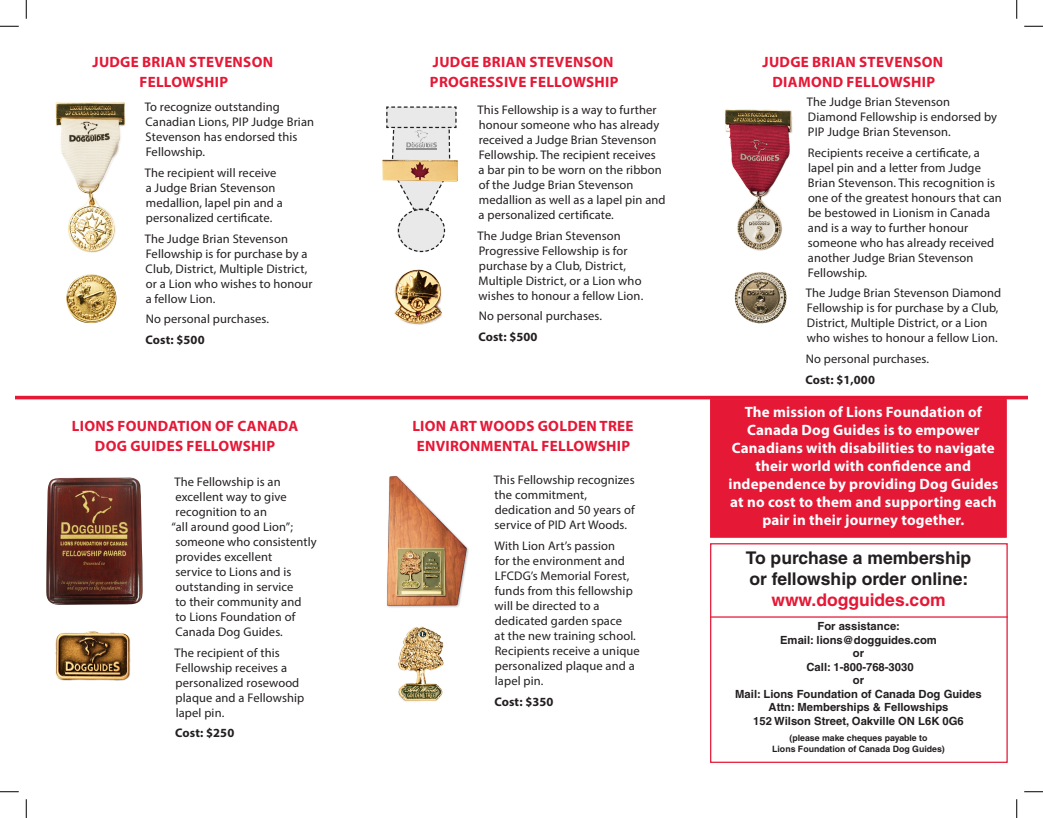
<style>
.page{position:relative;width:1043px;height:818px;background:#fff}
.page>*{position:absolute;margin:0;border:0;box-sizing:border-box;transform-origin:0 0}
.t1{font:700 17.5px "Helvetica CE";color:#231f20}
.t2{font:700 17.5px "Helvetica CE";color:#e51836}
.t3{font:700 15px/18px "Myriad Pro";letter-spacing:.01em;color:#fff;text-align:center}
.Shout_Titles{font:700 15px/20px "Myriad Pro";letter-spacing:.02em;color:#e51836}
.t4{font:12.5px/15px "Myriad Pro";letter-spacing:.01em;color:#231f20}
.t5{font:700 12.5px "Myriad Pro";letter-spacing:.01em;color:#231f20}
.t6{font:700 11.25px "Helvetica CE";color:#231f20}
.t7{font:700 8.75px "Helvetica CE";color:#231f20}
</style>
<div class="page">
<div style="left:710px;top:399px;width:296px;height:138px;background:#e51836"></div>
<img style="left:46px;top:477px;width:97px;height:127px">
<img style="left:55px;top:102px;width:71px;height:151px">
<img style="left:725px;top:109px;width:68px;height:142px">
<img style="left:387px;top:475px;width:82px;height:133px">
<img style="left:394px;top:269px;width:48px;height:56px">
<img style="left:398px;top:626px;width:46px;height:76px">
<img style="left:55px;top:631px;width:75px;height:50px">
<img style="left:66px;top:274px;width:51px;height:49px">
<img style="left:734px;top:272px;width:53px;height:52px">
<hr style="left:15px;top:396px;width:1013px;height:3px;background:#e51836">
<div style="left:710px;top:543px;width:297px;height:219px;border:1px solid #e51836"></div>
<hr style="left:710px;top:616px;width:297px;height:1px;background:#e51836">
<img style="left:382px;top:159px;width:76px;height:23px">
<svg style="left:385px;top:106px;width:72px;height:147px"></svg>
<div style="left:387px;top:107px;width:69px;height:21px;background:#e9e9e9"></div>
<svg style="left:0;top:25px;width:19px;height:2px"></svg>
<svg style="left:1024px;top:25px;width:18px;height:2px"></svg>
<svg style="left:0;top:791px;width:19px;height:1px"></svg>
<svg style="left:1024px;top:791px;width:18px;height:1px"></svg>
<svg style="left:25px;top:0;width:2px;height:19px"></svg>
<svg style="left:25px;top:799px;width:2px;height:19px"></svg>
<svg style="left:1016px;top:0;width:1px;height:19px"></svg>
<svg style="left:1016px;top:799px;width:1px;height:19px"></svg>
<p class="Shout_Titles" style="left:93px;top:51px;width:182px">JUDGE BRIAN STEVENSON</p>
<p class="Shout_Titles" style="left:139px;top:71px;width:90px">FELLOWSHIP</p>
<p class="t4" style="left:145px;top:99px;width:171px">To recognize outstanding<br>Canadian Lions, PIP Judge Brian<br>Stevenson has endorsed this<br>Fellowship.</p>
<p class="t4" style="left:145px;top:165px;width:140px">The recipient will receive a Judge Brian Stevenson medallion, lapel pin and a personalized certificate.</p>
<p class="t4" style="left:145px;top:231px;width:169px">The Judge Brian Stevenson<br>Fellowship is for purchase by a<br>Club, District, Multiple District, or a Lion who wishes to honour a fellow Lion.</p>
<p class="t4" style="left:146px;top:311px;width:125px">No personal purchases.</p>
<p class="t5" style="left:145px;top:331px;width:61px">Cost: $500</p>
<p class="Shout_Titles" style="left:72px;top:415px;width:228px">LIONS FOUNDATION OF CANADA</p>
<p class="Shout_Titles" style="left:95px;top:435px;width:182px">DOG GUIDES FELLOWSHIP</p>
<p class="t4" style="left:174px;top:474px;width:108px">The Fellowship is an</p>
<p class="t4" style="left:175px;top:489px;width:113px">excellent way to give</p>
<p class="t4" style="left:176px;top:504px;width:93px">recognition to an</p>
<p class="t4" style="left:172px;top:519px;width:123px">“all around good Lion”;</p>
<p class="t4" style="left:175px;top:534px;width:143px">someone who consistently</p>
<p class="t4" style="left:176px;top:549px;width:98px">provides excellent</p>
<p class="t4" style="left:175px;top:564px;width:118px">service to Lions and is</p>
<p class="t4" style="left:175px;top:579px;width:119px">outstanding in service</p>
<p class="t4" style="left:175px;top:594px;width:127px">to their community and</p>
<p class="t4" style="left:175px;top:609px;width:121px">to Lions Foundation of</p>
<p class="t4" style="left:175px;top:624px;width:109px">Canada Dog Guides.</p>
<p class="t4" style="left:174px;top:644px;width:131px">The recipient of this<br>Fellowship receives a personalized rosewood plaque and a Fellowship lapel pin.</p>
<p class="t5" style="left:175px;top:725px;width:61px">Cost: $250</p>
<p class="Shout_Titles" style="left:433px;top:51px;width:182px">JUDGE BRIAN STEVENSON</p>
<p class="Shout_Titles" style="left:430px;top:71px;width:190px">PROGRESSIVE FELLOWSHIP</p>
<p class="t4" style="left:477px;top:102px;width:189px">This Fellowship is a way to further honour someone who has already received a Judge Brian Stevenson<br>Fellowship. The recipient receives<br>a bar pin to be worn on the ribbon of the Judge Brian Stevenson medallion as well as a lapel pin and a personalized certificate.</p>
<p class="t4" style="left:477px;top:228px;width:167px">The Judge Brian Stevenson<br>Progressive Fellowship is for purchase by a Club, District,<br>Multiple District, or a Lion who wishes to honour a fellow Lion.</p>
<p class="t4" style="left:478px;top:308px;width:125px">No personal purchases.</p>
<p class="t5" style="left:478px;top:328px;width:61px">Cost: $500</p>
<p class="Shout_Titles" style="left:412px;top:415px;width:223px">LION ART WOODS GOLDEN TREE<br>ENVIRONMENTAL FELLOWSHIP</p>
<p class="t4" style="left:493px;top:472px;width:142px">This Fellowship recognizes the commitment, dedication and 50 years of service of PID Art Woods.</p>
<p class="t4" style="left:494px;top:538px;width:147px">With Lion Art’s passion<br>for the environment and<br>LFCDG’s Memorial Forest, funds from this fellowship will be directed to a dedicated garden space<br>at the new training school.<br>Recipients receive a unique personalized plaque and a lapel pin.</p>
<p class="t5" style="left:494px;top:693px;width:61px">Cost: $350</p>
<p class="Shout_Titles" style="left:762px;top:51px;width:182px">JUDGE BRIAN STEVENSON</p>
<p class="Shout_Titles" style="left:772px;top:71px;width:164px">DIAMOND FELLOWSHIP</p>
<p class="t4" style="left:807px;top:94px;width:192px">The Judge Brian Stevenson<br>Diamond Fellowship is endorsed by<br>PIP Judge Brian Stevenson.</p>
<p class="t4" style="left:807px;top:145px;width:195px">Recipients receive a certificate, a lapel pin and a letter from Judge<br>Brian Stevenson. This recognition is one of the greatest honours that can be bestowed in Lionism in Canada and is a way to further honour someone who has already received another Judge Brian Stevenson<br>Fellowship.</p>
<p class="t4" style="left:805px;top:285px;width:197px">The Judge Brian Stevenson Diamond Fellowship is for purchase by a Club, District, Multiple District, or a Lion who wishes to honour a fellow Lion.</p>
<p class="t4" style="left:805px;top:351px;width:125px">No personal purchases.</p>
<p class="t5" style="left:805px;top:371px;width:71px">Cost: $1,000</p>
<p class="t3" style="left:728px;top:402px;width:271px">The mission of Lions Foundation of Canada Dog Guides is to empower Canadians with disabilities to navigate their world with confidence and independence by providing Dog Guides at no cost to them and supporting each pair in their journey together.</p>
<p class="t1" style="left:745px;top:546px;width:227px">To purchase a membership</p>
<p class="t1" style="left:749px;top:567px;width:220px">or fellowship order online:</p>
<p class="t2" style="left:771px;top:588px;width:176px">www.dogguides.com</p>
<p class="t6" style="left:817px;top:619px;width:84px">For assistance:</p>
<p class="t6" style="left:780px;top:633px;width:158px">Email: lions@dogguides.com</p>
<p class="t6" style="left:852px;top:646px;width:13px">or</p>
<p class="t6" style="left:806px;top:660px;width:109px">Call: 1-800-768-3030</p>
<p class="t6" style="left:852px;top:673px;width:13px">or</p>
<p class="t6" style="left:735px;top:687px;width:248px">Mail: Lions Foundation of Canada Dog Guides</p>
<p class="t6" style="left:768px;top:700px;width:181px">Attn: Memberships &amp; Fellowships</p>
<p class="t6" style="left:753px;top:714px;width:212px">152 Wilson Street, Oakville ON L6K 0G6</p>
<p class="t7" style="left:789px;top:732px;width:139px">(please make cheques payable to</p>
<p class="t7" style="left:772px;top:743px;width:174px">Lions Foundation of Canada Dog Guides)</p>
</div>
